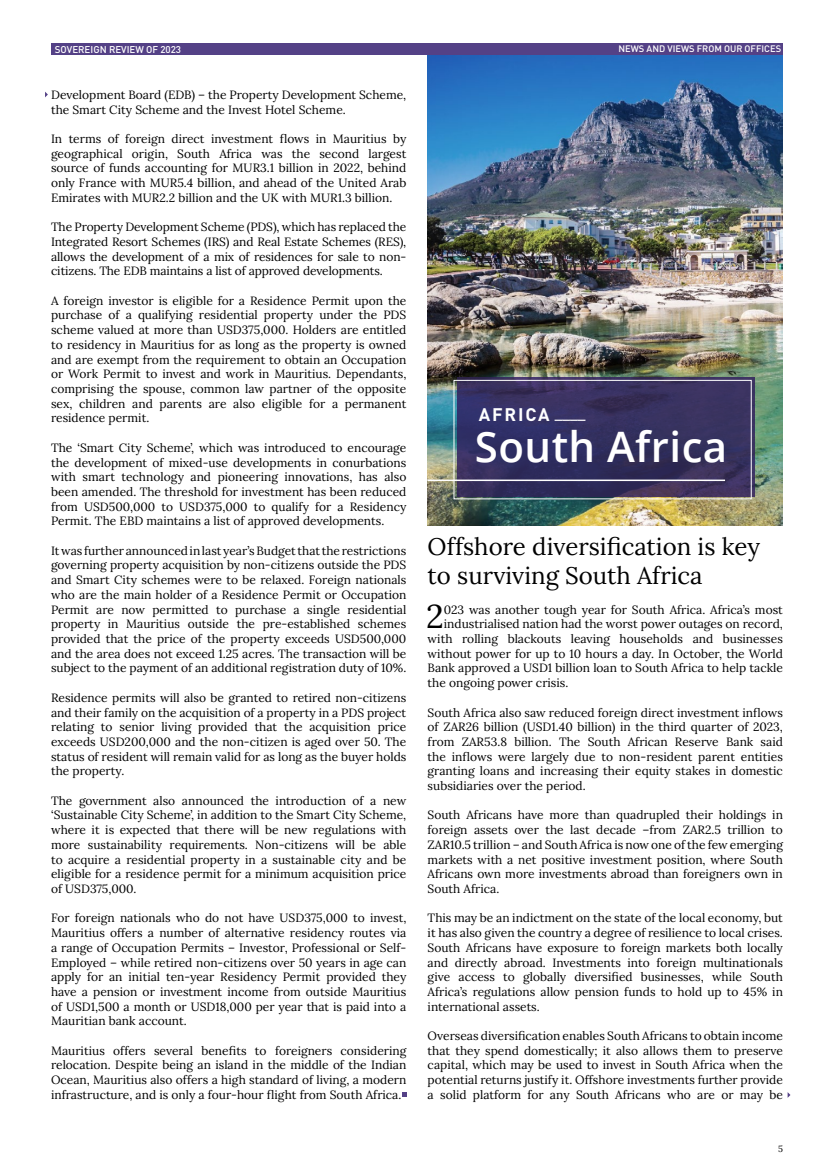
<style>
.page{position:relative;width:834px;height:1174px;background:#fff}
.page>*{position:absolute;margin:0;border:0;box-sizing:border-box;transform-origin:0 0}
.t1{font:600 42px "Open Sans";letter-spacing:.01em;color:#fff}
.t2{font:33px "Lora";color:#000}
.t3{font:24px/29.4px "Lora";color:#000}
.t4{font:700 18px "DINOT";letter-spacing:.1em;color:#fff}
.t5{font:12px/14.7px "Lora";color:#000;text-align:justify}
.t6{font:500 9.75px "DINOT";color:#fff}
.t7{font:500 9.3px "DINOT";color:#fff}
.t8{font:9px "Lora";color:#000}
</style>
<div class="page">
<img style="left:427px;top:55px;width:355px;height:470px">
<svg style="left:457px;top:377px;width:297px;height:119px;fill:#353160"></svg>
<div style="left:453px;top:380px;width:298px;height:119px;border:1px solid #fff"></div>
<hr style="left:427px;top:479px;width:298px;height:2px;background:#fff">
<svg style="left:45px;top:92px;width:3px;height:5px"></svg>
<div style="left:51px;top:43px;width:731px;height:12px;background:#544186"></div>
<svg style="left:402px;top:1092px;width:4px;height:4px"></svg>
<svg style="left:787px;top:1092px;width:3px;height:5px"></svg>
<p class="t6" style="left:55px;top:43px;width:128px">SOVEREIGN REVIEW OF 2023</p>
<p class="t7" style="left:618px;top:43px;width:164px">NEWS AND VIEWS FROM OUR OFFICES</p>
<p class="t5" style="left:51px;top:86px;width:357px">Development Board (EDB) – the Property Development Scheme, the Smart City Scheme and the Invest Hotel Scheme.</p>
<p class="t5" style="left:51px;top:131px;width:357px">In terms of foreign direct investment flows in Mauritius by geographical origin, South Africa was the second largest source of funds accounting for MUR3.1 billion in 2022, behind only France with MUR5.4 billion, and ahead of the United Arab Emirates with MUR2.2 billion and the UK with MUR1.3 billion.</p>
<p class="t5" style="left:51px;top:219px;width:357px">The Property Development Scheme (PDS), which has replaced the Integrated Resort Schemes (IRS) and Real Estate Schemes (RES), allows the development of a mix of residences for sale to non&shy;citizens. The EDB maintains a list of approved developments.</p>
<p class="t5" style="left:51px;top:292px;width:357px">A foreign investor is eligible for a Residence Permit upon the purchase of a qualifying residential property under the PDS scheme valued at more than USD375,000. Holders are entitled to residency in Mauritius for as long as the property is owned and are exempt from the requirement to obtain an Occupation or Work Permit to invest and work in Mauritius. Dependants, comprising the spouse, common law partner of the opposite sex, children and parents are also eligible for a permanent residence permit.</p>
<p class="t5" style="left:51px;top:439px;width:357px">The ‘Smart City Scheme’, which was introduced to encourage the development of mixed-use developments in conurbations with smart technology and pioneering innovations, has also been amended. The threshold for investment has been reduced from USD500,000 to USD375,000 to qualify for a Residency Permit. The EBD maintains a list of approved developments.</p>
<p class="t5" style="left:51px;top:542px;width:357px">It was further announced in last year’s Budget that the restrictions governing property acquisition by non-citizens outside the PDS and Smart City schemes were to be relaxed. Foreign nationals who are the main holder of a Residence Permit or Occupation Permit are now permitted to purchase a single residential property in Mauritius outside the pre-established schemes provided that the price of the property exceeds USD500,000 and the area does not exceed 1.25 acres. The transaction will be subject to the payment of an additional registration duty of 10%.</p>
<p class="t5" style="left:51px;top:689px;width:357px">Residence permits will also be granted to retired non-citizens and their family on the acquisition of a property in a PDS project relating to senior living provided that the acquisition price exceeds USD200,000 and the non-citizen is aged over 50. The status of resident will remain valid for as long as the buyer holds the property.</p>
<p class="t5" style="left:51px;top:792px;width:357px">The government also announced the introduction of a new ‘Sustainable City Scheme’, in addition to the Smart City Scheme, where it is expected that there will be new regulations with more sustainability requirements. Non-citizens will be able to acquire a residential property in a sustainable city and be eligible for a residence permit for a minimum acquisition price of USD375,000.</p>
<p class="t5" style="left:51px;top:910px;width:357px">For foreign nationals who do not have USD375,000 to invest, Mauritius offers a number of alternative residency routes via a range of Occupation Permits – Investor, Professional or Self-Employed – while retired non-citizens over 50 years in age can apply for an initial ten-year Residency Permit provided they have a pension or investment income from outside Mauritius of USD1,500 a month or USD18,000 per year that is paid into a Mauritian bank account.</p>
<p class="t5" style="left:51px;top:1042px;width:357px">Mauritius offers several benefits to foreigners considering relocation. Despite being an island in the middle of the Indian Ocean, Mauritius also offers a high standard of living, a modern infrastructure, and is only a four-hour flight from South Africa.</p>
<h3 class="t4" style="left:479px;top:402px;width:108px">AFRICA <sup>____</sup></h3>
<h1 class="t1" style="left:475px;top:418px;width:254px">South Africa</h1>
<h3 class="t3" style="left:427px;top:530px;width:334px">Offshore diversification is key to surviving South Africa</h3>
<h2 class="t2" style="left:426px;top:591px;width:19px">2</h2>
<p class="t5" style="left:444px;top:601px;width:340px">023 was another tough year for South Africa. Africa’s most</p>
<p class="t5" style="left:444px;top:616px;width:340px">industrialised nation had the worst power outages on record,</p>
<p class="t5" style="left:427px;top:630px;width:357px">with rolling blackouts leaving households and businesses</p>
<p class="t5" style="left:427px;top:645px;width:357px">without power for up to 10 hours a day. In October, the World</p>
<p class="t5" style="left:427px;top:660px;width:357px">Bank approved a USD1 billion loan to South Africa to help tackle</p>
<p class="t5" style="left:427px;top:674px;width:142px">the ongoing power crisis.</p>
<p class="t5" style="left:427px;top:704px;width:357px">South Africa also saw reduced foreign direct investment inflows of ZAR26 billion (USD1.40 billion) in the third quarter of 2023, from ZAR53.8 billion. The South African Reserve Bank said the inflows were largely due to non-resident parent entities granting loans and increasing their equity stakes in domestic subsidiaries over the period.</p>
<p class="t5" style="left:427px;top:807px;width:357px">South Africans have more than quadrupled their holdings in foreign assets over the last decade –from ZAR2.5 trillion to ZAR10.5 trillion – and South Africa is now one of the few emerging markets with a net positive investment position, where South Africans own more investments abroad than foreigners own in South Africa.</p>
<p class="t5" style="left:427px;top:910px;width:357px">This may be an indictment on the state of the local economy, but it has also given the country a degree of resilience to local crises.<br>South Africans have exposure to foreign markets both locally and directly abroad. Investments into foreign multinationals give access to globally diversified businesses, while South Africa’s regulations allow pension funds to hold up to 45% in international assets.</p>
<p class="t5" style="left:427px;top:1027px;width:357px">Overseas diversification enables South Africans to obtain income that they spend domestically; it also allows them to preserve capital, which may be used to invest in South Africa when the potential returns justify it. Offshore investments further provide a solid platform for any South Africans who are or may be</p>
<p class="t8" style="left:777px;top:1142px;width:6px">5</p>
</div>
